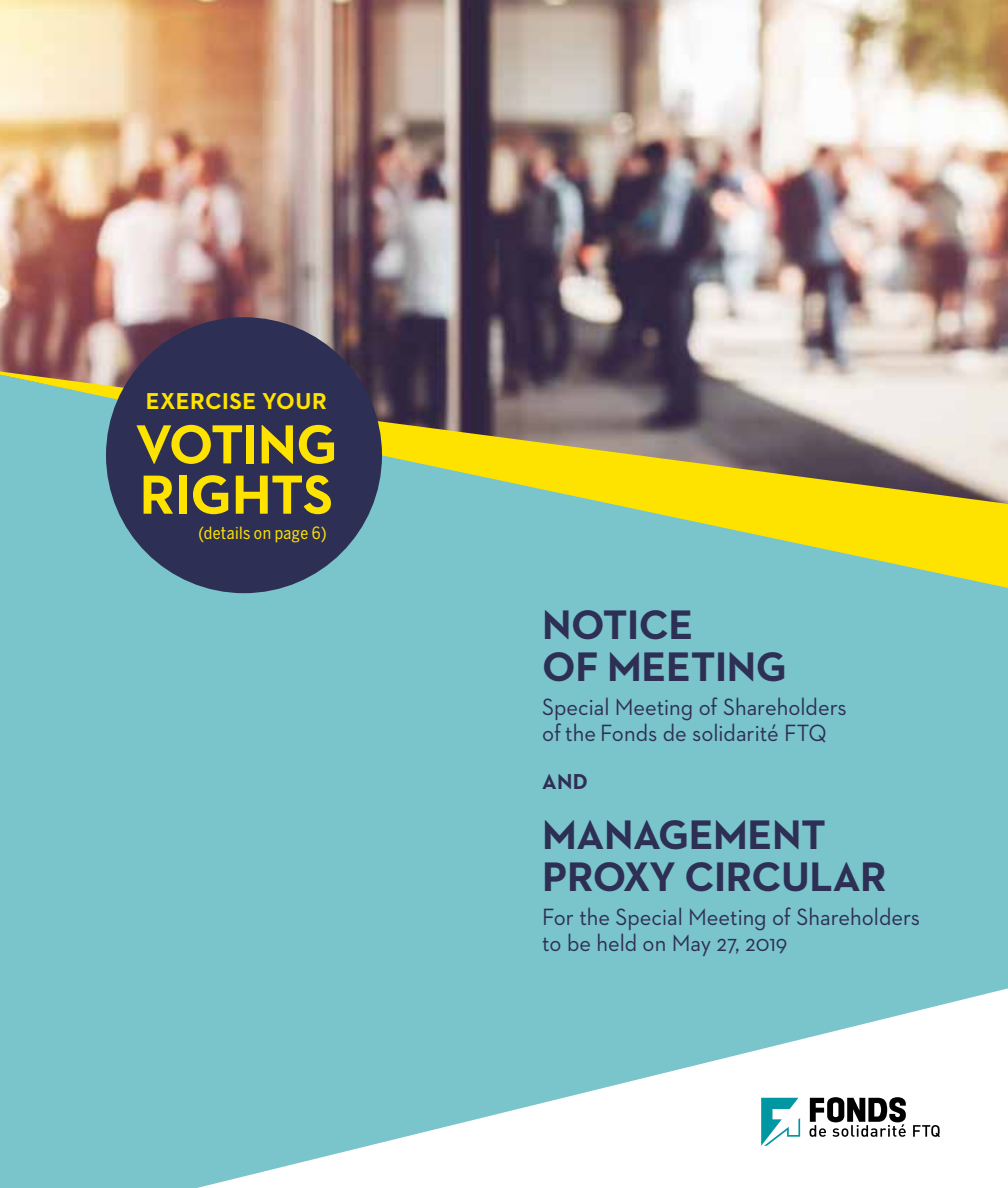
<style>
.page{position:relative;width:1008px;height:1188px;background:#fff}
.page>*{position:absolute;margin:0;border:0;box-sizing:border-box;transform-origin:0 0}
.t1{font:700 56px/50.2px "Neutraface 2 Text";letter-spacing:-.015em;color:#ffe300}
.t2{font:700 42px/42px "Neutraface 2 Text";letter-spacing:-.01em;color:#2e2f54}
.t3{font:24px/26px "Neutraface 2 Text";color:#2e2f54;scale:.94 1}
.t4{font:700 23.4px "Neutraface 2 Text";letter-spacing:.015em;color:#ffe300}
.t5{font:700 22px "Neutraface 2 Text";color:#2e2f54}
.t6{font:16.8px "Benton Sans Cond";letter-spacing:.02em;color:#ffe300}
</style>
<div class="page">
<svg style="left:0;top:1093px;width:810px;height:95px"></svg>
<img style="left:0;top:0;width:1008px;height:371px">
<svg style="left:913px;top:1125px;width:27px;height:12px"></svg>
<svg style="left:761px;top:1098px;width:39px;height:48px"></svg>
<svg style="left:810px;top:1097px;width:96px;height:40px"></svg>
<div style="left:0;top:588px;width:1008px;height:505px;background:#7ac4cb"></div>
<svg style="left:0;top:371px;width:1008px;height:217px;background:#a1b688"></svg>
<div style="left:106px;top:317px;width:276px;height:276px;background:#2e2f54;border-radius:50%"></div>
<p class="t4" style="left:146px;top:386px;width:182px">EXERCISE YOUR</p>
<h1 class="t1" style="left:135px;top:419px;width:204px">VOTING<br>RIGHTS</h1>
<p class="t6" style="left:199px;top:523px;width:130px">(details on page 6)</p>
<h2 class="t2" style="left:542px;top:603px;width:246px">NOTICE<br>OF MEETING</h2>
<p class="t3" style="left:542px;top:693px;width:326px">Special Meeting of Shareholders of the Fonds de solidarité FTQ</p>
<p class="t5" style="left:542px;top:767px;width:47px">AND</p>
<h2 class="t2" style="left:542px;top:813px;width:346px">MANAGEMENT<br>PROXY CIRCULAR</h2>
<p class="t3" style="left:542px;top:903px;width:404px">For the Special Meeting of Shareholders to be held on May 27, 2019</p>
</div>
